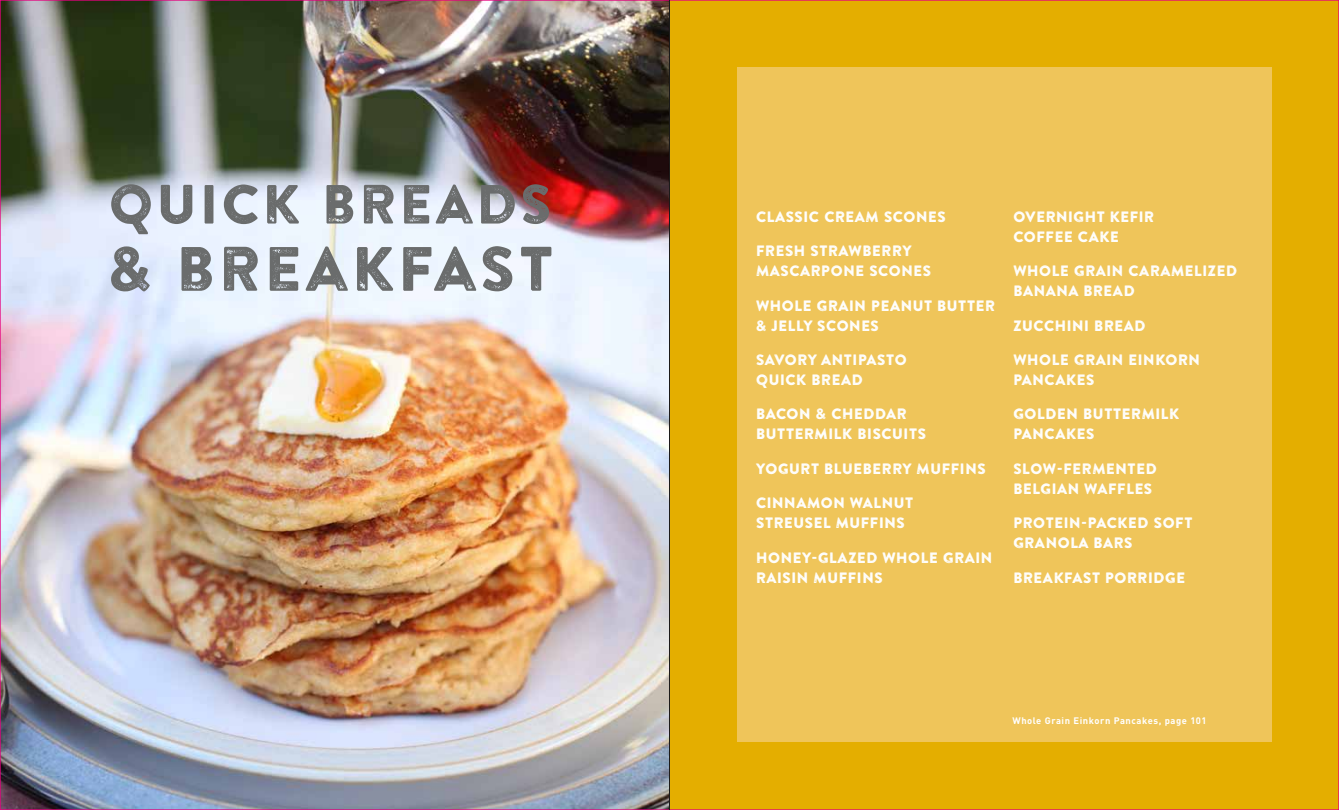
<style>
.page{position:relative;width:1339px;height:810px;background:#fff}
.page>*{position:absolute;margin:0;border:0;box-sizing:border-box;transform-origin:0 0}
.ct{font:62.5px "Brandon Printed One";letter-spacing:.03em;color:#6a6c6c}
.ct-2{font:55px "Brandon Printed One";letter-spacing:.03em;color:#6a6c6c}
.ctoc{font:15px/20px "Brandon Printed One";color:#fff}
.i{font:700 9.38px "DIN";letter-spacing:.06em;color:#fff}
</style>
<div class="page">
<div style="left:669px;top:0;width:670px;height:810px;background:#e4ae00"></div>
<img style="left:2px;top:2px;width:667px;height:806px">
<div style="left:737px;top:68px;width:534px;height:674px;background:#efc55a"></div>
<hr style="left:669px;top:0;width:1px;height:810px;background:#1c1b1a">
<p class="ct-2" style="left:108px;top:170px;width:446px">QUICK BREADS</p>
<p class="ct" style="left:107px;top:229px;width:449px">&amp; BREAKFAST</p>
<p class="ctoc" style="left:756px;top:206px;width:192px">CLASSIC CREAM SCONES</p>
<p class="ctoc" style="left:756px;top:241px;width:177px">FRESH STRAWBERRY<br>MASCARPONE SCONES</p>
<p class="ctoc" style="left:756px;top:295px;width:241px">WHOLE GRAIN PEANUT BUTTER &amp; JELLY SCONES</p>
<p class="ctoc" style="left:756px;top:350px;width:153px">SAVORY ANTIPASTO<br>QUICK BREAD</p>
<p class="ctoc" style="left:756px;top:404px;width:172px">BACON &amp; CHEDDAR<br>BUTTERMILK BISCUITS</p>
<p class="ctoc" style="left:756px;top:458px;width:232px">YOGURT BLUEBERRY MUFFINS</p>
<p class="ctoc" style="left:756px;top:493px;width:159px">CINNAMON WALNUT<br>STREUSEL MUFFINS</p>
<p class="ctoc" style="left:756px;top:547px;width:238px">HONEY-GLAZED WHOLE GRAIN<br>RAISIN MUFFINS</p>
<p class="ctoc" style="left:1013px;top:206px;width:143px">OVERNIGHT KEFIR<br>COFFEE CAKE</p>
<p class="ctoc" style="left:1013px;top:261px;width:226px">WHOLE GRAIN CARAMELIZED<br>BANANA BREAD</p>
<p class="ctoc" style="left:1013px;top:315px;width:134px">ZUCCHINI BREAD</p>
<p class="ctoc" style="left:1013px;top:350px;width:189px">WHOLE GRAIN EINKORN<br>PANCAKES</p>
<p class="ctoc" style="left:1013px;top:404px;width:168px">GOLDEN BUTTERMILK<br>PANCAKES</p>
<p class="ctoc" style="left:1013px;top:458px;width:145px">SLOW-FERMENTED<br>BELGIAN WAFFLES</p>
<p class="ctoc" style="left:1013px;top:513px;width:181px">PROTEIN-PACKED SOFT<br>GRANOLA BARS</p>
<p class="ctoc" style="left:1013px;top:567px;width:174px">BREAKFAST PORRIDGE</p>
<p class="i" style="left:1012px;top:715px;width:196px">Whole Grain Einkorn Pancakes, page 101</p>
</div>
